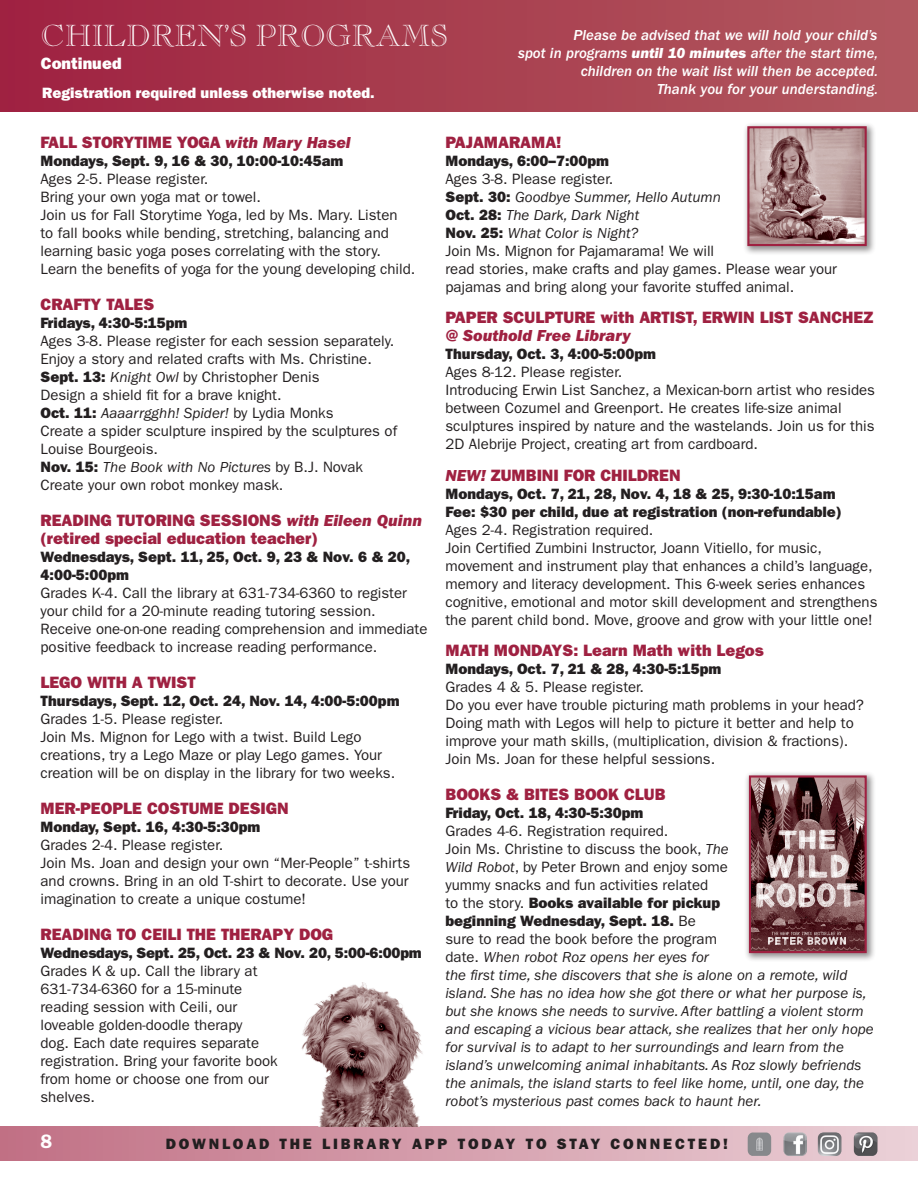
<style>
.page{position:relative;width:918px;height:1188px;background:#fff}
.page>*{position:absolute;margin:0;border:0;box-sizing:border-box;transform-origin:0 0}
.t1{font:30px "Caslon Open Face LT Std";color:#fff}
.t2{font:600 19.5px "ITC Franklin Gothic Std";color:#fff}
.t3{font:16.5px/18px "ITC Franklin Gothic Std Hvy";color:#9f2141}
.t4{font:16.5px "ITC Franklin Gothic Std Hvy It";color:#9f2141}
.t5{font:16.5px "ITC Franklin Gothic Std Hvy";color:#fff}
.t6{font:15px/18px "ITC Franklin Gothic Std";color:#231f20}
.t7{font:italic 15px/18px "ITC Franklin Gothic Std";color:#231f20}
.t8{font:15px/18px "ITC Franklin Gothic Std Hvy";color:#231f20}
.t9{font:15px/18px "ITC Franklin Gothic Std Med It";color:#fff;text-align:right}
.t10{font:15px "ITC Franklin Gothic Std Hvy";letter-spacing:.19em;color:#231f20}
.t11{font:15px "ITC Franklin Gothic Std Hvy";color:#fff}
.s1{font-family:"ITC Franklin Gothic Std Hvy It"}
.s2{font-family:"ITC Franklin Gothic Std Hvy"}
.s3{font-style:italic}
.s4{font-family:"ITC Franklin Gothic Std"}
.s5{font-style:normal}
</style>
<div class="page">
<div style="left:0;top:1126px;width:918px;height:35px;background:linear-gradient(to right,#c17084,#ead1d7)"></div>
<img style="left:301px;top:983px;width:122px;height:143px">
<img style="left:854px;top:1132px;width:23px;height:24px">
<img style="left:784px;top:1132px;width:23px;height:24px">
<img style="left:748px;top:1133px;width:23px;height:23px">
<img style="left:818px;top:1132px;width:23px;height:24px">
<div style="left:742px;top:122px;width:134px;height:133px;background:#231f20;opacity:.5"></div>
<img style="left:750px;top:129px;width:114px;height:114px">
<div style="left:747px;top:126px;width:120px;height:120px;border:2px solid #9f2141"></div>
<div style="left:744px;top:771px;width:132px;height:191px;background:#231f20;opacity:.5"></div>
<img style="left:752px;top:778px;width:112px;height:172px">
<div style="left:749px;top:775px;width:118px;height:178px;border:2px solid #9f2141"></div>
<div style="left:0;top:0;width:918px;height:111px;background:linear-gradient(to right,#9f2241,#b1595f)"></div>
<h1 class="t1" style="left:41px;top:18px;width:409px">CHILDREN’S PROGRAMS</h1>
<p class="t5" style="left:41px;top:53px;width:82px">Continued</p>
<p class="t11" style="left:42px;top:84px;width:334px">Registration required unless otherwise noted.</p>
<p class="t9" style="left:518px;top:26px;width:362px">Please be advised that we will hold your child’s<br>spot in programs <span class="s1">until 10 minutes</span> after the start time, children on the wait list will then be accepted.<br>Thank you for your understanding.</p>
<p class="t3" style="left:40px;top:133px;width:312px">FALL STORYTIME YOGA <span class="s1">with Mary Hasel</span></p>
<p class="t8" style="left:41px;top:152px;width:304px">Mondays, Sept. 9, 16 &amp; 30, 10:00-10:45am</p>
<p class="t6" style="left:41px;top:170px;width:376px">Ages 2-5. Please register.<br>Bring your own yoga mat or towel.<br>Join us for Fall Storytime Yoga, led by Ms. Mary. Listen<br>to fall books while bending, stretching, balancing and learning basic yoga poses correlating with the story.<br>Learn the benefits of yoga for the young developing child.</p>
<p class="t3" style="left:40px;top:295px;width:115px">CRAFTY TALES</p>
<p class="t8" style="left:40px;top:314px;width:148px">Fridays, 4:30-5:15pm</p>
<p class="t6" style="left:40px;top:332px;width:358px">Ages 3-8. Please register for each session separately.<br>Enjoy a story and related crafts with Ms. Christine.<br><span class="s2">Sept. 13:</span> <span class="s3">Knight Owl</span> by Christopher Denis<br>Design a shield fit for a brave knight.<br><span class="s2">Oct. 11:</span> <span class="s3">Aaaarrgghh! Spider!</span> by Lydia Monks<br>Create a spider sculpture inspired by the sculptures of Louise Bourgeois.<br><span class="s2">Nov. 15:</span> <span class="s3">The Book with No Pictures</span> by B.J. Novak Create your own robot monkey mask.</p>
<p class="t3" style="left:40px;top:511px;width:383px">READING TUTORING SESSIONS <span class="s1">with Eileen Quinn </span>(retired special education teacher)</p>
<p class="t8" style="left:40px;top:548px;width:371px">Wednesdays, Sept. 11, 25, Oct. 9, 23 &amp; Nov. 6 &amp; 20,<br>4:00-5:00pm</p>
<p class="t6" style="left:40px;top:584px;width:389px">Grades K-4. Call the library at 631-734-6360 to register your child for a 20-minute reading tutoring session.<br>Receive one-on-one reading comprehension and immediate positive feedback to increase reading performance.</p>
<p class="t3" style="left:40px;top:673px;width:157px">LEGO WITH A TWIST</p>
<p class="t8" style="left:40px;top:692px;width:361px">Thursdays, Sept. 12, Oct. 24, Nov. 14, 4:00-5:00pm</p>
<p class="t6" style="left:40px;top:710px;width:356px">Grades 1-5. Please register.<br>Join Ms. Mignon for Lego with a twist. Build Lego creations, try a Lego Maze or play Lego games. Your creation will be on display in the library for two weeks.</p>
<p class="t3" style="left:40px;top:799px;width:250px">MER-PEOPLE COSTUME DESIGN</p>
<p class="t8" style="left:40px;top:818px;width:222px">Monday, Sept. 16, 4:30-5:30pm</p>
<p class="t6" style="left:40px;top:836px;width:371px">Grades 2-4. Please register.<br>Join Ms. Joan and design your own “Mer-People” t-shirts and crowns. Bring in an old T-shirt to decorate. Use your imagination to create a unique costume!</p>
<p class="t3" style="left:40px;top:925px;width:294px">READING TO CEILI THE THERAPY DOG</p>
<p class="t8" style="left:40px;top:944px;width:383px">Wednesdays, Sept. 25, Oct. 23 &amp; Nov. 20, 5:00-6:00pm</p>
<p class="t6" style="left:40px;top:962px;width:239px">Grades K &amp; up. Call the library at<br>631-734-6360 for a 15-minute reading session with Ceili, our loveable golden-doodle therapy<br>dog. Each date requires separate registration. Bring your favorite book from home or choose one from our shelves.</p>
<h2 class="t2" style="left:40px;top:1130px;width:13px">8</h2>
<p class="t10" style="left:166px;top:1135px;width:563px">DOWNLOAD THE LIBRARY APP TODAY TO STAY CONNECTED!</p>
<p class="t3" style="left:446px;top:133px;width:117px">PAJAMARAMA!</p>
<p class="t8" style="left:446px;top:152px;width:165px">Mondays, 6:00–7:00pm</p>
<p class="t6" style="left:446px;top:170px;width:393px">Ages 3-8. Please register.<br><span class="s2">Sept. 30:</span> <span class="s3">Goodbye Summer, Hello Autumn<br></span><span class="s2">Oct. 28:</span> <span class="s3">The Dark, Dark Night<br></span><span class="s2">Nov. 25:</span> <span class="s3">What Color is Night?<br></span>Join Ms. Mignon for Pajamarama! We will<br>read stories, make crafts and play games. Please wear your pajamas and bring along your favorite stuffed animal.</p>
<p class="t3" style="left:446px;top:309px;width:429px">PAPER SCULPTURE with ARTIST, ERWIN LIST SANCHEZ</p>
<p class="t4" style="left:446px;top:326px;width:187px">@ Southold Free Library</p>
<p class="t8" style="left:446px;top:345px;width:212px">Thursday, Oct. 3, 4:00-5:00pm</p>
<p class="t6" style="left:446px;top:363px;width:431px">Ages 8-12. Please register.<br>Introducing Erwin List Sanchez, a Mexican-born artist who resides between Cozumel and Greenport. He creates life-size animal sculptures inspired by nature and the wastelands. Join us for this 2D Alebrije Project, creating art from cardboard.</p>
<p class="t3" style="left:446px;top:466px;width:237px"><span class="s1">NEW!</span> ZUMBINI FOR CHILDREN</p>
<p class="t8" style="left:446px;top:485px;width:398px">Mondays, Oct. 7, 21, 28, Nov. 4, 18 &amp; 25, 9:30-10:15am<br>Fee: $30 per child, due at registration (non-refundable)</p>
<p class="t6" style="left:446px;top:521px;width:433px">Ages 2-4. Registration required.<br>Join Certified Zumbini Instructor, Joann Vitiello, for music, movement and instrument play that enhances a child’s language, memory and literacy development. This 6-week series enhances cognitive, emotional and motor skill development and strengthens the parent child bond. Move, groove and grow with your little one!</p>
<p class="t3" style="left:446px;top:642px;width:320px">MATH MONDAYS: Learn Math with Legos</p>
<p class="t8" style="left:446px;top:660px;width:277px">Mondays, Oct. 7, 21 &amp; 28, 4:30-5:15pm</p>
<p class="t6" style="left:446px;top:678px;width:420px">Grades 4 &amp; 5. Please register.<br>Do you ever have trouble picturing math problems in your head?<br>Doing math with Legos will help to picture it better and help to improve your math skills, (multiplication, division &amp; fractions).<br>Join Ms. Joan for these helpful sessions.</p>
<p class="t3" style="left:446px;top:786px;width:222px">BOOKS &amp; BITES BOOK CLUB</p>
<p class="t8" style="left:446px;top:804px;width:199px">Friday, Oct. 18, 4:30-5:30pm</p>
<p class="t6" style="left:446px;top:822px;width:285px">Grades 4-6. Registration required.<br>Join Ms. Christine to discuss the book, <span class="s3">The Wild Robot</span>, by Peter Brown and enjoy some yummy snacks and fun activities related</p>
<p class="t8" style="left:446px;top:894px;width:276px"><span class="s4">to the story.</span> Books available for pickup beginning Wednesday, Sept. 18. <span class="s4">Be</span></p>
<p class="t7" style="left:446px;top:931px;width:430px"><span class="s5">sure to read the book before the program<br>date.</span> When robot Roz opens her eyes for<br>the first time, she discovers that she is alone on a remote, wild island. She has no idea how she got there or what her purpose is, but she knows she needs to survive. After battling a violent storm and escaping a vicious bear attack, she realizes that her only hope for survival is to adapt to her surroundings and learn from the island’s unwelcoming animal inhabitants. As Roz slowly befriends the animals, the island starts to feel like home, until, one day, the robot’s mysterious past comes back to haunt her.</p>
</div>
